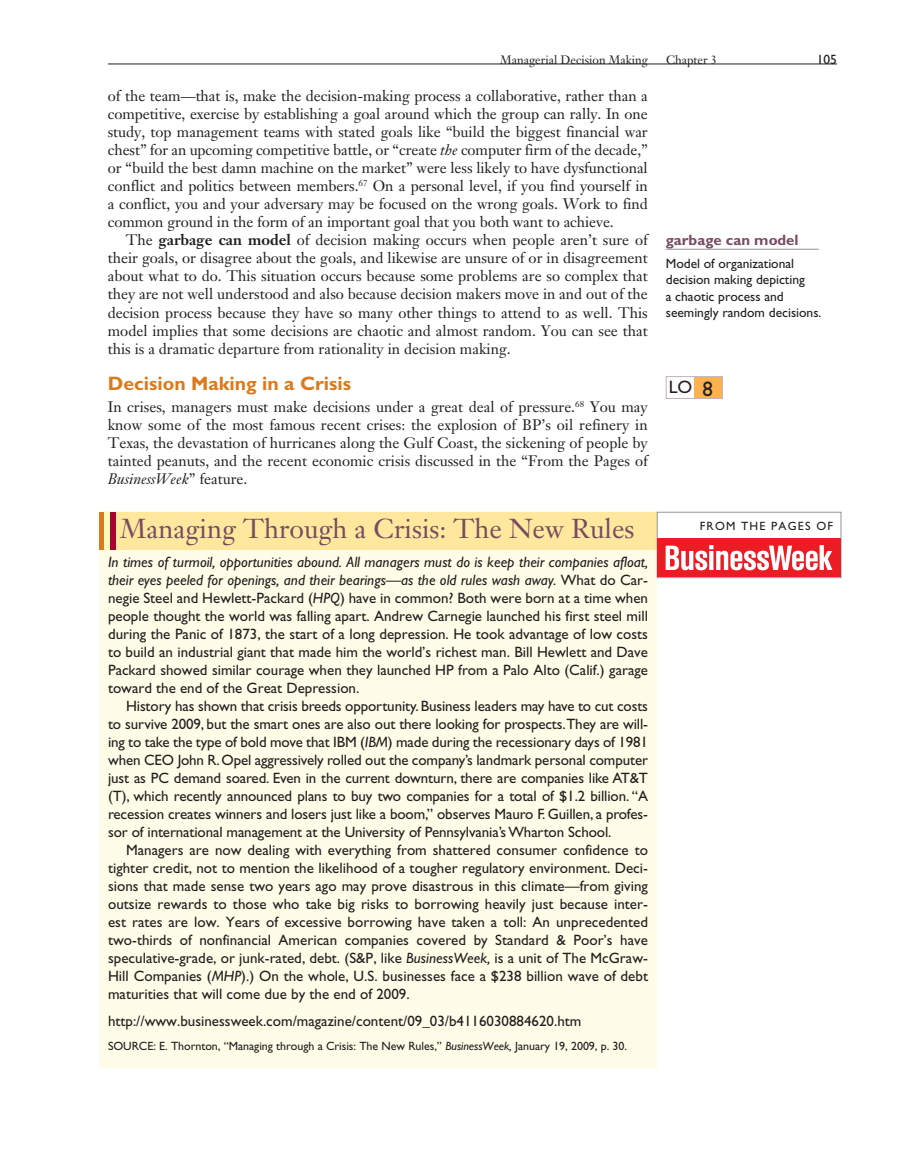
<style>
.page{position:relative;width:918px;height:1175px;background:#fff}
.page>*{position:absolute;margin:0;border:0;box-sizing:border-box;transform-origin:0 0}
.t1{font:27px "Janson Text";color:#774c61}
.t2{font:700 19.5px "Gill Sans";color:#db7a1b}
.t3{font:18px "Gill Sans";color:#231f20}
.t4{font:15px/18px "Gill Sans";color:#231f20;text-align:justify}
.t5{font:15px/18px "Janson Text";color:#231f20;text-align:justify}
.t6{font:700 15px "Gill Sans";color:#774c61}
.t7{font:13.5px/16.5px "Gill Sans";color:#231f20}
.t8{font:12px "Gill Sans";letter-spacing:-.005em;color:#231f20}
.t9{font:12px "Janson Text";color:#231f20}
.t10{font:12px "Gill Sans";letter-spacing:.1em;color:#231f20}
.s1{font-style:italic}
.s2{font-weight:700}
.s3{font-size:21px}
</style>
<div class="page">
<div style="left:99px;top:512px;width:558px;height:556px;background:#fffde8"></div>
<div style="left:99px;top:512px;width:558px;height:37px;background:#ffe89e"></div>
<div style="left:99px;top:512px;width:5px;height:37px;background:#db7a1b"></div>
<div style="left:104px;top:512px;width:6px;height:37px;background:#fffabc"></div>
<div style="left:110px;top:512px;width:6px;height:37px;background:#a70432"></div>
<div style="left:657px;top:512px;width:184px;height:66px;border:1px solid #939598"></div>
<div style="left:657px;top:538px;width:183px;height:39px;background:#ed1c24"></div>
<svg style="left:666px;top:545px;width:166px;height:25px"></svg>
<hr style="left:108px;top:64px;width:729px;height:1px;background:#231f20">
<hr style="left:666px;top:249px;width:153px;height:1px;background:#939598">
<div style="left:694px;top:377px;width:28px;height:21px;background:#fcb24e"></div>
<div style="left:666px;top:376px;width:57px;height:23px;border:1px solid #bfb3bb"></div>
<p class="t9" style="left:500px;top:55px;width:149px">Managerial Decision Making</p>
<p class="t9" style="left:666px;top:55px;width:53px">Chapter 3</p>
<p class="t7" style="left:817px;top:52px;width:22px">105</p>
<p class="t5" style="left:108px;top:89px;width:542px">of the team—that is, make the decision-making process a collaborative, rather than a competitive, exercise by establishing a goal around which the group can rally. In one study, top management teams with stated goals like “build the biggest financial war chest” for an upcoming competitive battle, or “create <span class="s1">the</span> computer firm of the decade,” or “build the best damn machine on the market” were less likely to have dysfunctional conflict and politics between members. <sup>67</sup> On a personal level, if you find yourself in a conflict, you and your adversary may be focused on the wrong goals. Work to find common ground in the form of an important goal that you both want to achieve.</p>
<p class="t5" style="left:108px;top:233px;width:542px;text-indent:18px">The <span class="s2">garbage can model</span> of decision making occurs when people aren’t sure of their goals, or disagree about the goals, and likewise are unsure of or in disagreement about what to do. This situation occurs because some problems are so complex that they are not well understood and also because decision makers move in and out of the decision process because they have so many other things to attend to as well. This model implies that some decisions are chaotic and almost random. You can see that this is a dramatic departure from rationality in decision making.</p>
<h2 class="t2" style="left:108px;top:376px;width:245px">Decision Making in a Crisis</h2>
<p class="t5" style="left:108px;top:399px;width:542px">In crises, managers must make decisions under a great deal of pressure. <sup>68</sup> You may know some of the most famous recent crises: the explosion of BP’s oil refinery in Texas, the devastation of hurricanes along the Gulf Coast, the sickening of people by tainted peanuts, and the recent economic crisis discussed in the “From the Pages of <span class="s1">BusinessWeek</span>” feature.</p>
<p class="t6" style="left:666px;top:235px;width:134px">garbage can model</p>
<p class="t7" style="left:666px;top:256px;width:157px">Model of organizational decision making depicting<br>a chaotic process and seemingly random decisions.</p>
<p class="t3" style="left:669px;top:381px;width:46px">LO <span class="s3">8</span></p>
<h1 class="t1" style="left:121px;top:518px;width:516px">Managing Through a Crisis: The New Rules</h1>
<p class="t4" style="left:108px;top:554px;width:542px"><span class="s1">In times of turmoil, opportunities abound. All managers must do is keep their companies afloat, their eyes peeled for openings, and their bearings—as the old rules wash away.</span> What do Car&shy;negie Steel and Hewlett-Packard (<span class="s1">HPQ</span>) have in common? Both were born at a time when people thought the world was falling apart. Andrew Carnegie launched his first steel mill during the Panic of 1873, the start of a long depression. He took advantage of low costs to build an industrial giant that made him the world’s richest man. Bill Hewlett and Dave Packard showed similar courage when they launched HP from a Palo Alto (Calif.) garage toward the end of the Great Depression.</p>
<p class="t4" style="left:108px;top:698px;width:542px;text-indent:18px">History has shown that crisis breeds opportunity. Business leaders may have to cut costs to survive 2009, but the smart ones are also out there looking for prospects.They are will&shy;ing to take the type of bold move that IBM (<span class="s1">IBM</span>) made during the recessionary days of 1981 when CEO John R. Opel aggressively rolled out the company’s landmark personal computer just as PC demand soared. Even in the current downturn, there are companies like AT&amp;T (T), which recently announced plans to buy two companies for a total of $1.2 billion. “A recession creates winners and losers just like a boom,” observes Mauro F. Guillen, a profes&shy;sor of international management at the University of Pennsylvania’s Wharton School.</p>
<p class="t4" style="left:108px;top:842px;width:542px;text-indent:18px">Managers are now dealing with everything from shattered consumer confidence to tighter credit, not to mention the likelihood of a tougher regulatory environment. Deci&shy;sions that made sense two years ago may prove disastrous in this climate—from giving outsize rewards to those who take big risks to borrowing heavily just because inter&shy;est rates are low. Years of excessive borrowing have taken a toll: An unprecedented two-thirds of nonfinancial American companies covered by Standard &amp; Poor’s have speculative-grade, or junk-rated, debt. (S&amp;P, like <span class="s1">BusinessWeek,</span> is a unit of The McGraw-Hill Companies (<span class="s1">MHP</span>).) On the whole, U.S. businesses face a $238 billion wave of debt maturities that will come due by the end of 2009.</p>
<p class="t4" style="left:108px;top:1013px;width:475px">http://www.businessweek.com/magazine/content/09_03/b4116030884620.htm</p>
<p class="t8" style="left:108px;top:1041px;width:521px">SOURCE: E. Thornton, “Managing through a Crisis: The New Rules,” <span class="s1">BusinessWeek,</span> January 19, 2009, p. 30.</p>
<p class="t10" style="left:700px;top:521px;width:135px">FROM THE PAGES OF</p>
</div>
